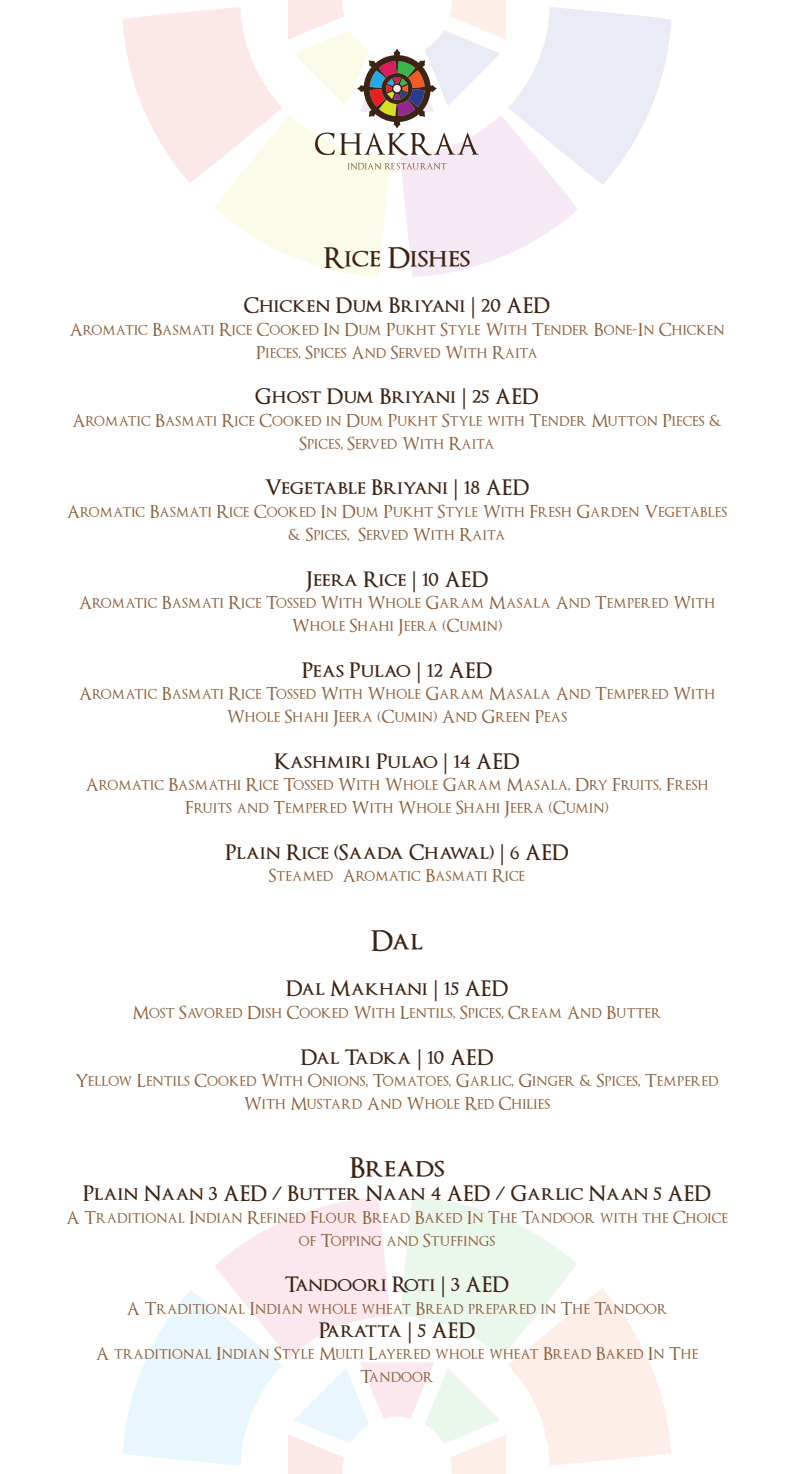
<style>
.page{position:relative;width:794px;height:1474px;background:#fff}
.page>*{position:absolute;margin:0;border:0;box-sizing:border-box;transform-origin:0 0}
.t1{font:600 28px "Optimus Princeps";color:#3c2415}
.t2{font:600 21px "Optimus Princeps";color:#3c2415}
.t3{font:600 21px "Optimus Princeps";letter-spacing:-.03em;color:#3c2415}
.t4{font:17.5px/22.8px "Optimus Princeps";letter-spacing:.01em;color:#8a5e3c;text-align:center}
.s1{font-family:"Minion Pro";font-weight:400}
</style>
<div class="page">
<svg style="left:123px;top:1197px;width:548px;height:276px"></svg>
<svg style="left:123px;top:0;width:548px;height:277px"></svg>
<h1 class="t1" style="left:323px;top:243px;width:148px">Rice Dishes</h1>
<p class="t2" style="left:244px;top:295px;width:307px">Chicken Dum Briyani <span class="s1">|</span> 20 AED</p>
<p class="t4" style="left:69px;top:319px;width:656px">Aromatic Basmati Rice Cooked In Dum Pukht Style With Tender Bone-In Chicken<br>Pieces, Spices And Served With Raita</p>
<p class="t2" style="left:255px;top:386px;width:285px">Ghost Dum Briyani <span class="s1">|</span> 25 AED</p>
<p class="t4" style="left:72px;top:410px;width:651px">Aromatic Basmati Rice Cooked in Dum Pukht Style with Tender Mutton Pieces &amp;<br>Spices, Served With Raita</p>
<p class="t2" style="left:265px;top:477px;width:266px">Vegetable Briyani <span class="s1">|</span> 18 AED</p>
<p class="t4" style="left:67px;top:501px;width:662px">Aromatic Basmati Rice Cooked In Dum Pukht Style With Fresh Garden Vegetables &amp; Spices, Served With Raita</p>
<p class="t2" style="left:306px;top:568px;width:184px">Jeera Rice <span class="s1">|</span> 10 AED</p>
<p class="t4" style="left:79px;top:592px;width:637px">Aromatic Basmati Rice Tossed With Whole Garam Masala And Tempered With<br>Whole Shahi Jeera (Cumin)</p>
<p class="t2" style="left:302px;top:659px;width:192px">Peas Pulao <span class="s1">|</span> 12 AED</p>
<p class="t4" style="left:79px;top:683px;width:637px">Aromatic Basmati Rice Tossed With Whole Garam Masala And Tempered With<br>Whole Shahi Jeera (Cumin) And Green Peas</p>
<p class="t2" style="left:274px;top:750px;width:247px">Kashmiri Pulao <span class="s1">|</span> 14 AED</p>
<p class="t4" style="left:85px;top:774px;width:624px">Aromatic Basmathi Rice Tossed With Whole Garam Masala, Dry Fruits, Fresh<br>Fruits and Tempered With Whole Shahi Jeera (Cumin)</p>
<p class="t2" style="left:225px;top:841px;width:345px">Plain Rice (Saada Chawal) <span class="s1">|</span> 6 AED</p>
<p class="t4" style="left:269px;top:865px;width:258px">Steamed Aromatic Basmati Rice</p>
<h1 class="t1" style="left:371px;top:925px;width:54px">Dal</h1>
<p class="t2" style="left:286px;top:977px;width:224px">Dal Makhani <span class="s1">|</span> 15 AED</p>
<p class="t4" style="left:132px;top:1002px;width:531px">Most Savored Dish Cooked With Lentils, Spices, Cream And Butter</p>
<p class="t2" style="left:300px;top:1045px;width:195px">Dal Tadka <span class="s1">|</span> 10 AED</p>
<p class="t4" style="left:75px;top:1070px;width:644px">Yellow Lentils Cooked With Onions, Tomatoes, Garlic, Ginger &amp; Spices, Tempered<br>With Mustard And Whole Red Chilies</p>
<h1 class="t1" style="left:349px;top:1153px;width:97px">Breads</h1>
<p class="t2" style="left:83px;top:1182px;width:629px">Plain Naan 3 AED / Butter Naan 4 AED / Garlic Naan 5 AED</p>
<p class="t4" style="left:66px;top:1206px;width:663px">A Traditional Indian Refined Flour Bread Baked In The Tandoor with the Choice of Topping and Stuffings</p>
<p class="t2" style="left:285px;top:1273px;width:226px">Tandoori Roti <span class="s1">|</span> 3 AED</p>
<p class="t4" style="left:126px;top:1297px;width:543px">A Traditional Indian whole wheat Bread prepared in The Tandoor</p>
<p class="t3" style="left:319px;top:1318px;width:158px">Paratta <span class="s1">|</span> 5 AED</p>
<p class="t4" style="left:96px;top:1343px;width:604px">A traditional Indian Style Multi Layered whole wheat Bread Baked In The<br>Tandoor</p>
</div>
